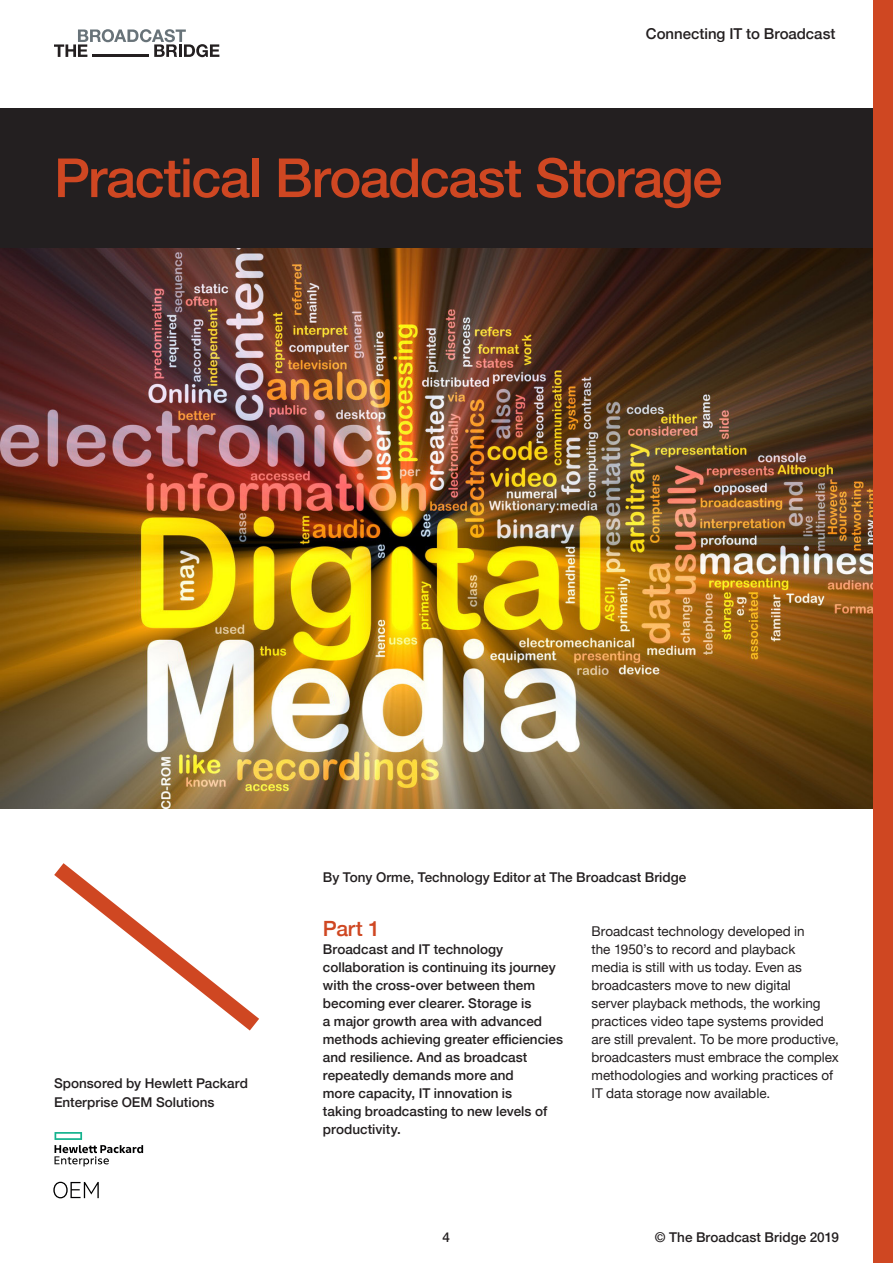
<style>
.page{position:relative;width:893px;height:1263px;background:#fff}
.page>*{position:absolute;margin:0;border:0;box-sizing:border-box;transform-origin:0 0}
.Title_Inner{font:500 54px "Helvetica Neue LTW1 G";letter-spacing:-.025em;color:#cf4722}
.intro{font:500 21px "Helvetica Neue";color:#cf4722}
.t1{font:500 15px "Helvetica Neue";letter-spacing:-.005em;color:#231f20}
.intro-2{font:500 13.5px/18px "Helvetica Neue";color:#231f20}
.intro-3{font:13.5px/18px "Helvetica Neue";color:#231f20}
.sub_head{font:500 13.5px "Helvetica Neue";letter-spacing:.005em;color:#231f20}
</style>
<div class="page">
<img style="left:0;top:248px;width:873px;height:560px">
<div style="left:0;top:108px;width:893px;height:140px;background:#231f20"></div>
<svg style="left:54px;top:863px;width:205px;height:168px"></svg>
<svg style="left:54px;top:29px;width:165px;height:28px"></svg>
<hr style="left:93px;top:54px;width:56px;height:3px;background:#231f20">
<div style="left:873px;top:0;width:20px;height:1263px;background:#cf4722"></div>
<svg style="left:55px;top:1132px;width:88px;height:34px"></svg>
<svg style="left:53px;top:1182px;width:46px;height:16px"></svg>
<p class="t1" style="left:646px;top:21px;width:191px">Connecting IT to Broadcast</p>
<p class="Title_Inner" style="left:54px;top:145px;width:670px">Practical Broadcast Storage</p>
<p class="intro-2" style="left:54px;top:1072px;width:196px;line-height:19px">Sponsored by Hewlett Packard<br>Enterprise OEM Solutions</p>
<p class="intro-2" style="left:323px;top:867px;width:365px">By Tony Orme, Technology Editor at The Broadcast Bridge</p>
<p class="intro" style="left:323px;top:912px;width:59px">Part 1</p>
<p class="intro-2" style="left:323px;top:939px;width:242px">Broadcast and IT technology collaboration is continuing its journey with the cross-over between them becoming ever clearer. Storage is<br>a major growth area with advanced methods achieving greater efficiencies and resilience. And as broadcast repeatedly demands more and<br>more capacity, IT innovation is<br>taking broadcasting to new levels of productivity.</p>
<p class="intro-3" style="left:592px;top:923px;width:249px">Broadcast technology developed in<br>the 1950’s to record and playback<br>media is still with us today. Even as broadcasters move to new digital<br>server playback methods, the working practices video tape systems provided are still prevalent. To be more productive, broadcasters must embrace the complex methodologies and working practices of IT data storage now available.</p>
<p class="intro-2" style="left:442px;top:1227px;width:9px">4</p>
<p class="sub_head" style="left:655px;top:1226px;width:186px">© The Broadcast Bridge 2019</p>
</div>
